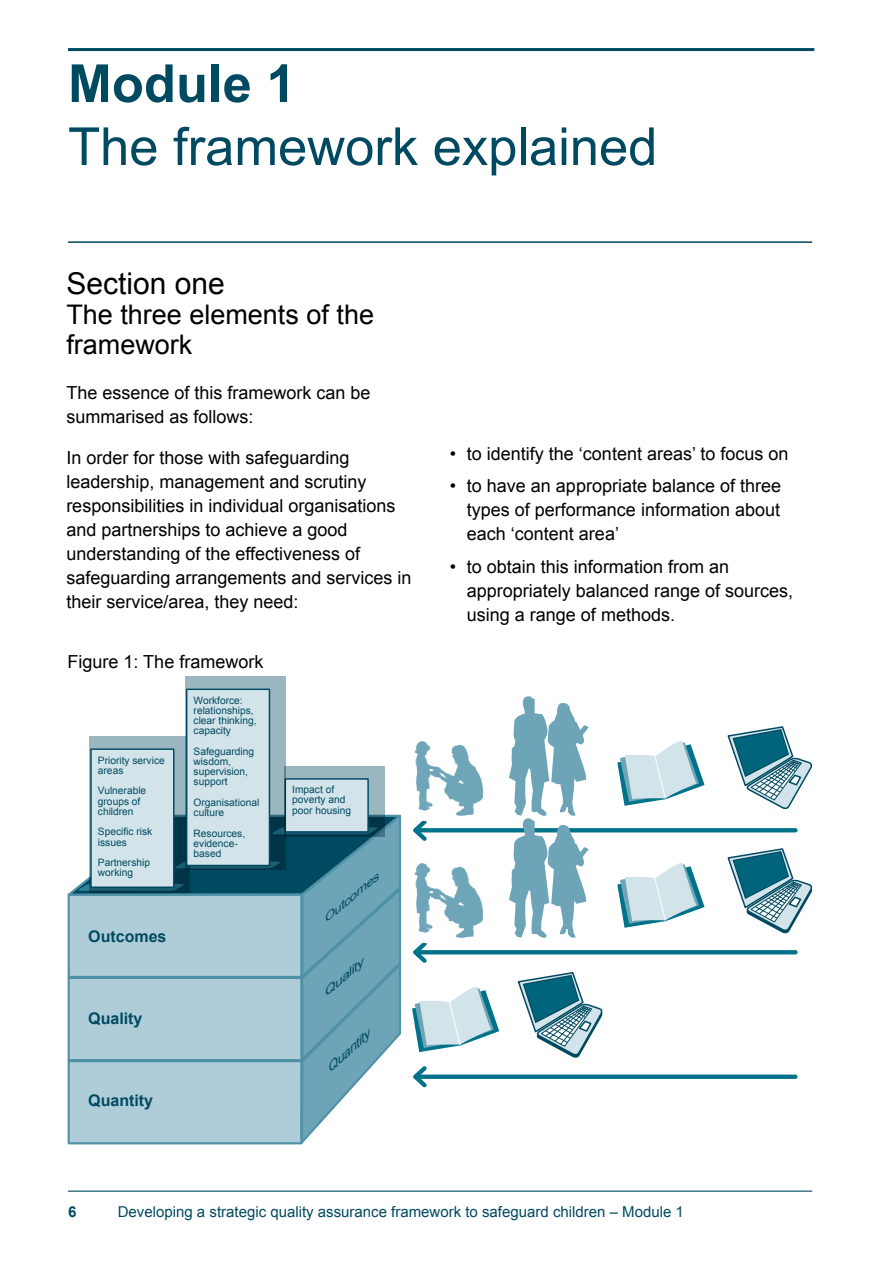
<style>
.page{position:relative;width:893px;height:1263px;background:#fff}
.page>*{position:absolute;margin:0;border:0;box-sizing:border-box;transform-origin:0 0}
.t1{font:52.5px "Arial";color:#004a61}
.t2{font:700 52.5px "Arial";color:#004a61}
.t3{font:30px "Arial";color:#000}
.t4{font:27px/30px "Arial";color:#000}
.t5{font:18px/24px "Arial";color:#000}
.t6{font:700 16.05px "Arial";color:#004a61}
.t7{font:15px "Arial";color:#004a61}
.t8{font:700 15px "Arial";color:#004a61}
.t9{font:italic 10.95px "Arial";color:#004a61;scale:1.44 1}
.t10{font:10.2px/10.2px "Arial";color:#004a61}
.t11{font:italic 10.05px "Arial";color:#004a61;scale:1.7 1}
.t12{font:italic 9.45px "Arial";color:#004a61;scale:1.7 1}
</style>
<div class="page">
<hr style="left:68px;top:48px;width:746px;height:3px;background:#004a61">
<hr style="left:68px;top:241px;width:744px;height:2px;background:#004a61">
<hr style="left:68px;top:1190px;width:744px;height:2px;background:#004a61">
<div style="left:284px;top:766px;width:100px;height:71px;background:#9ab7c0"></div>
<div style="left:285px;top:779px;width:83px;height:53px;background:#d2e3e9"></div>
<div style="left:285px;top:778px;width:84px;height:54px;border:1px solid #004a61"></div>
<div style="left:90px;top:736px;width:100px;height:156px;background:#9ab7c0"></div>
<div style="left:91px;top:749px;width:83px;height:138px;background:#d2e3e9"></div>
<div style="left:90px;top:748px;width:84px;height:140px;border:1px solid #004a61"></div>
<div style="left:185px;top:676px;width:101px;height:194px;background:#004a61;opacity:.4"></div>
<div style="left:187px;top:689px;width:82px;height:176px;background:#d2e3e9"></div>
<div style="left:186px;top:689px;width:84px;height:177px;border:1px solid #004a61"></div>
<svg style="left:727px;top:726px;width:86px;height:84px"></svg>
<svg style="left:617px;top:741px;width:87px;height:65px"></svg>
<svg style="left:499px;top:828px;width:296px;height:4px"></svg>
<img style="left:414px;top:741px;width:69px;height:70px">
<svg style="left:727px;top:848px;width:86px;height:86px"></svg>
<svg style="left:617px;top:863px;width:87px;height:65px"></svg>
<svg style="left:499px;top:950px;width:296px;height:4px"></svg>
<svg style="left:509px;top:696px;width:80px;height:242px"></svg>
<svg style="left:517px;top:972px;width:86px;height:86px"></svg>
<div style="left:415px;top:1074px;width:380px;height:5px;background:#00728a"></div>
<svg style="left:67px;top:811px;width:432px;height:334px"></svg>
<h1 class="t2" style="left:68px;top:49px;width:229px">Module 1</h1>
<h1 class="t1" style="left:68px;top:112px;width:591px">The framework explained</h1>
<h2 class="t3" style="left:66px;top:264px;width:160px">Section one</h2>
<h2 class="t4" style="left:66px;top:300px;width:309px">The three elements of the framework</h2>
<p class="t5" style="left:66px;top:381px;width:306px">The essence of this framework can be summarised as follows:</p>
<p class="t5" style="left:66px;top:446px;width:347px">In order for those with safeguarding leadership, management and scrutiny responsibilities in individual organisations and partnerships to achieve a good understanding of the effectiveness of safeguarding arrangements and services in their service/area, they need:</p>
<p class="t5" style="left:450px;top:442px;width:340px">• to identify the ‘content areas’ to focus on</p>
<p class="t5" style="left:467px;top:474px;width:316px;text-align:justify;text-indent:-17px">• to have an appropriate balance of three types of performance information about each ‘content area’</p>
<p class="t5" style="left:467px;top:555px;width:328px;text-indent:-17px">• to obtain this information from an appropriately balanced range of sources, using a range of methods.</p>
<p class="t5" style="left:68px;top:649px;width:197px">Figure 1: The framework</p>
<p class="t10" style="left:98px;top:755px;width:68px">Priority service areas</p>
<p class="t10" style="left:98px;top:786px;width:50px">Vulnerable groups of children</p>
<p class="t10" style="left:98px;top:827px;width:56px">Specific risk issues</p>
<p class="t10" style="left:98px;top:858px;width:54px">Partnership working</p>
<p class="t6" style="left:88px;top:926px;width:80px">Outcomes</p>
<p class="t10" style="left:194px;top:695px;width:64px">Workforce: relationships, clear thinking, capacity</p>
<p class="t10" style="left:194px;top:746px;width:62px">Safeguarding wisdom, supervision, support</p>
<p class="t10" style="left:194px;top:797px;width:67px">Organisational culture</p>
<p class="t10" style="left:194px;top:828px;width:53px">Resources, evidence&shy;based</p>
<p class="t6" style="left:88px;top:1008px;width:56px">Quality</p>
<p class="t6" style="left:88px;top:1090px;width:66px">Quantity</p>
<p class="t10" style="left:292px;top:785px;width:60px">Impact of poverty and poor housing</p>
<p class="t12" style="left:320px;top:916px;width:43px;rotate:-40deg">Outcomes</p>
<p class="t11" style="left:319px;top:989px;width:31px;rotate:-40deg">Quality</p>
<p class="t9" style="left:322px;top:1065px;width:40px;rotate:-42deg">Quantity</p>
<p class="t8" style="left:68px;top:1202px;width:10px">6</p>
<p class="t7" style="left:118px;top:1202px;width:568px">Developing a strategic quality assurance framework to safeguard children – Module 1</p>
</div>
